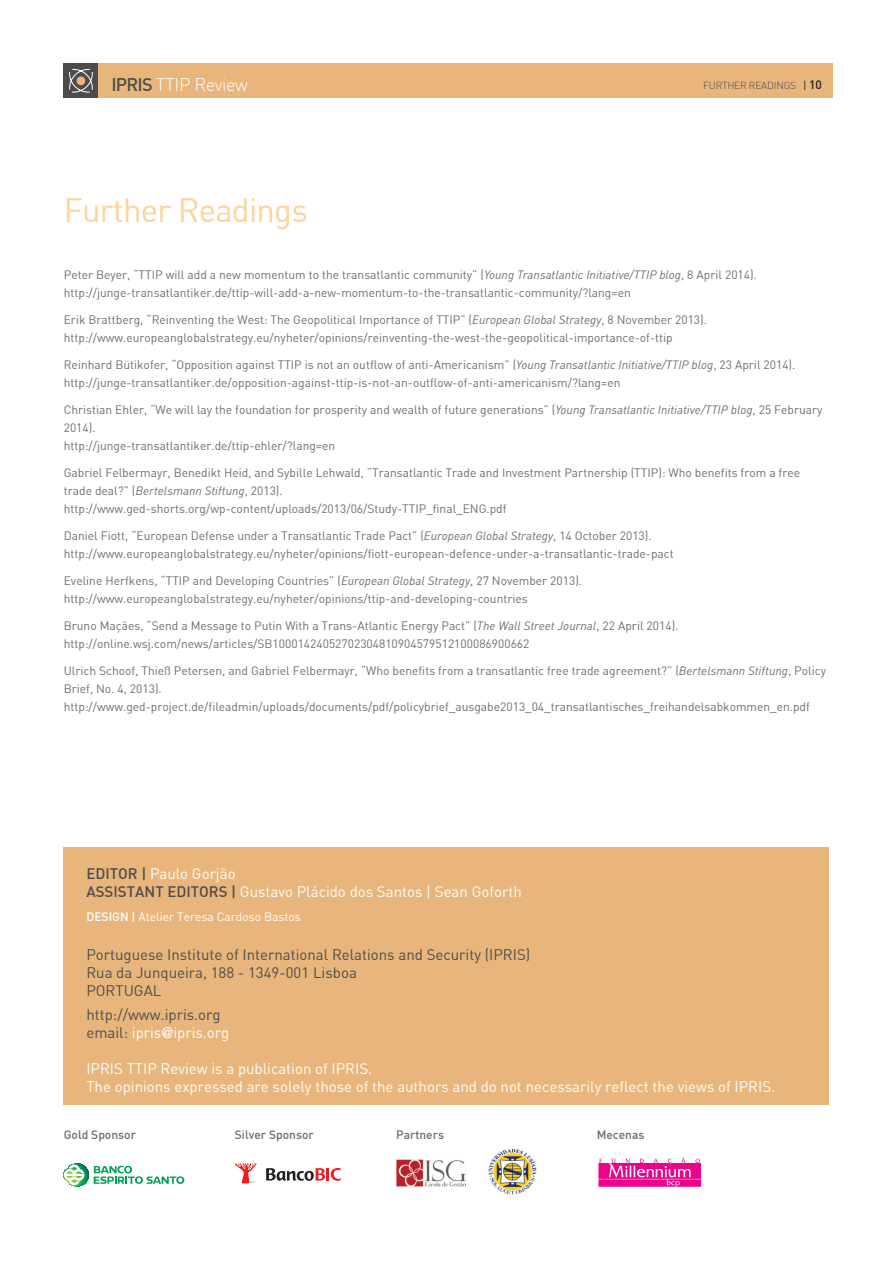
<style>
.page{position:relative;width:893px;height:1263px;background:#fff}
.page>*{position:absolute;margin:0;border:0;box-sizing:border-box;transform-origin:0 0}
.t1{font:33px "DIN Regular";letter-spacing:-.025em;color:#fdd399}
.t2{font:300 18px "DIN";letter-spacing:-.02em;color:#fff}
.t3{font:15px/18px "DIN Regular";color:#fff}
.t4{font:15px/18px "DIN Regular";color:#4c4c4c}
.t5{font:15px "DIN Medium";color:#4c4c4c}
.t6{font:12px/18px "DIN Regular";color:#6c6d70}
.t7{font:12px "DIN Medium";color:#6c6d70}
.t8{font:12px "DIN Regular";color:#fff}
.t9{font:300 10.2px "DIN";letter-spacing:-.02em;color:#4c4c4c}
.s1{font-family:"DIN Medium";font-weight:400;color:#4c4c4c}
.s2{font-family:"DIN Regular";font-weight:400;font-size:10.5px;color:#231f20}
.s3{font-family:"DIN Medium";font-weight:400;font-size:12px;color:#231f20}
.s4{font-family:"DIN";font-style:italic}
.s5{font-family:"DIN Medium";color:#4c4c4c}
.s6{font-family:"DIN Medium"}
.s7{color:#fff}
.s8{font-family:"Helvetica Neue";font-weight:500;color:#fff}
</style>
<div class="page">
<div style="left:97px;top:64px;width:735px;height:34px;background:#e8b67c"></div>
<div style="left:64px;top:64px;width:34px;height:34px;background:#4c4c4c"></div>
<svg style="left:69px;top:69px;width:24px;height:23px"></svg>
<div style="left:64px;top:847px;width:765px;height:258px;background:#e8b67c"></div>
<img style="left:396px;top:1159px;width:70px;height:27px">
<img style="left:488px;top:1148px;width:49px;height:46px">
<svg style="left:234px;top:1163px;width:23px;height:21px"></svg>
<svg style="left:266px;top:1168px;width:75px;height:13px"></svg>
<svg style="left:598px;top:1157px;width:103px;height:30px"></svg>
<svg style="left:63px;top:1163px;width:121px;height:23px"></svg>
<h2 class="t2" style="left:111px;top:74px;width:138px"><span class="s1">IPRIS</span> TTIP Review</h2>
<p class="t9" style="left:703px;top:79px;width:120px">FURTHER READINGS <span class="s2">|</span> <span class="s3">10</span></p>
<h1 class="t1" style="left:64px;top:189px;width:245px">Further Readings</h1>
<p class="t6" style="left:64px;top:265px;width:695px">Peter Beyer, “TTIP will add a new momentum to the transatlantic community” (<span class="s4">Young Transatlantic Initiative/TTIP blog</span>, 8 April 2014). http://junge-transatlantiker.de/ttip-will-add-a-new-momentum-to-the-transatlantic-community/?lang=en</p>
<p class="t6" style="left:64px;top:310px;width:645px">Erik Brattberg, “Reinventing the West: The Geopolitical Importance of TTIP” (<span class="s4">European Global Strategy</span>, 8 November 2013). http://www.europeanglobalstrategy.eu/nyheter/opinions/reinventing-the-west-the-geopolitical-importance-of-ttip</p>
<p class="t6" style="left:64px;top:355px;width:733px">Reinhard Bütikofer, “Opposition against TTIP is not an outflow of anti-Americanism” (<span class="s4">Young Transatlantic Initiative/TTIP blog</span>, 23 April 2014). http://junge-transatlantiker.de/opposition-against-ttip-is-not-an-outflow-of-anti-americanism/?lang=en</p>
<p class="t6" style="left:64px;top:400px;width:760px">Christian Ehler, “We will lay the foundation for prosperity and wealth of future generations” (<span class="s4">Young Transatlantic Initiative/TTIP blog</span>, 25 February<br>2014).<br>http://junge-transatlantiker.de/ttip-ehler/?lang=en</p>
<p class="t6" style="left:64px;top:463px;width:738px">Gabriel Felbermayr, Benedikt Heid, and Sybille Lehwald, “Transatlantic Trade and Investment Partnership (TTIP): Who benefits from a free trade deal?” (<span class="s4">Bertelsmann Stiftung</span>, 2013).<br>http://www.ged-shorts.org/wp-content/uploads/2013/06/Study-TTIP_final_ENG.pdf</p>
<p class="t6" style="left:64px;top:526px;width:611px">Daniel Fiott, “European Defense under a Transatlantic Trade Pact” (<span class="s4">European Global Strategy</span>, 14 October 2013). http://www.europeanglobalstrategy.eu/nyheter/opinions/fiott-european-defence-under-a-transatlantic-trade-pact</p>
<p class="t6" style="left:64px;top:571px;width:520px">Eveline Herfkens, “TTIP and Developing Countries” (<span class="s4">European Global Strategy</span>, 27 November 2013). http://www.europeanglobalstrategy.eu/nyheter/opinions/ttip-and-developing-countries</p>
<p class="t6" style="left:64px;top:616px;width:616px">Bruno Maçães, “Send a Message to Putin With a Trans-Atlantic Energy Pact” (<span class="s4">The Wall Street Journal</span>, 22 April 2014). http://online.wsj.com/news/articles/SB10001424052702304810904579512100086900662</p>
<p class="t6" style="left:64px;top:661px;width:764px">Ulrich Schoof, Thieß Petersen, and Gabriel Felbermayr, “Who benefits from a transatlantic free trade agreement?” (<span class="s4">Bertelsmann Stiftung</span>, Policy<br>Brief, No. 4, 2013). http://www.ged-project.de/fileadmin/uploads/documents/pdf/policybrief_ausgabe2013_04_transatlantisches_freihandelsabkommen_en.pdf</p>
<p class="t3" style="left:86px;top:865px;width:151px"><span class="s5">Editor |</span> Paulo Gorjão</p>
<p class="t5" style="left:86px;top:882px;width:18px">assis</p>
<p class="t3" style="left:127px;top:883px;width:396px"><span class="s5">tant editorS |</span> Gustavo Plácido dos Santos | Sean Goforth</p>
<p class="t8" style="left:86px;top:909px;width:216px"><span class="s6">D ESIGN |</span> Atelier Teresa Cardoso Bastos</p>
<p class="t4" style="left:86px;top:946px;width:445px">Portuguese Institute of International Relations and Security (IPRIS)<br>Rua da Junqueira, 188 - 1349-001 Lisboa<br>PORTUGAL</p>
<p class="t4" style="left:86px;top:1006px;width:144px">http://www.ipris.org email: <span class="s7">ipris</span><span class="s8">@</span><span class="s7">ipris.org</span></p>
<p class="t3" style="left:86px;top:1060px;width:690px">IPRIS TTIP Review is a publication of IPRIS.<br>The opinions expressed are solely those of the authors and do not necessarily reflect the views of IPRIS.</p>
<p class="t7" style="left:64px;top:1127px;width:74px">Gold Sponsor</p>
<p class="t7" style="left:235px;top:1127px;width:80px">Silver Sponsor</p>
<p class="t7" style="left:396px;top:1127px;width:49px">Partners</p>
<p class="t7" style="left:597px;top:1127px;width:49px">Mecenas</p>
</div>
